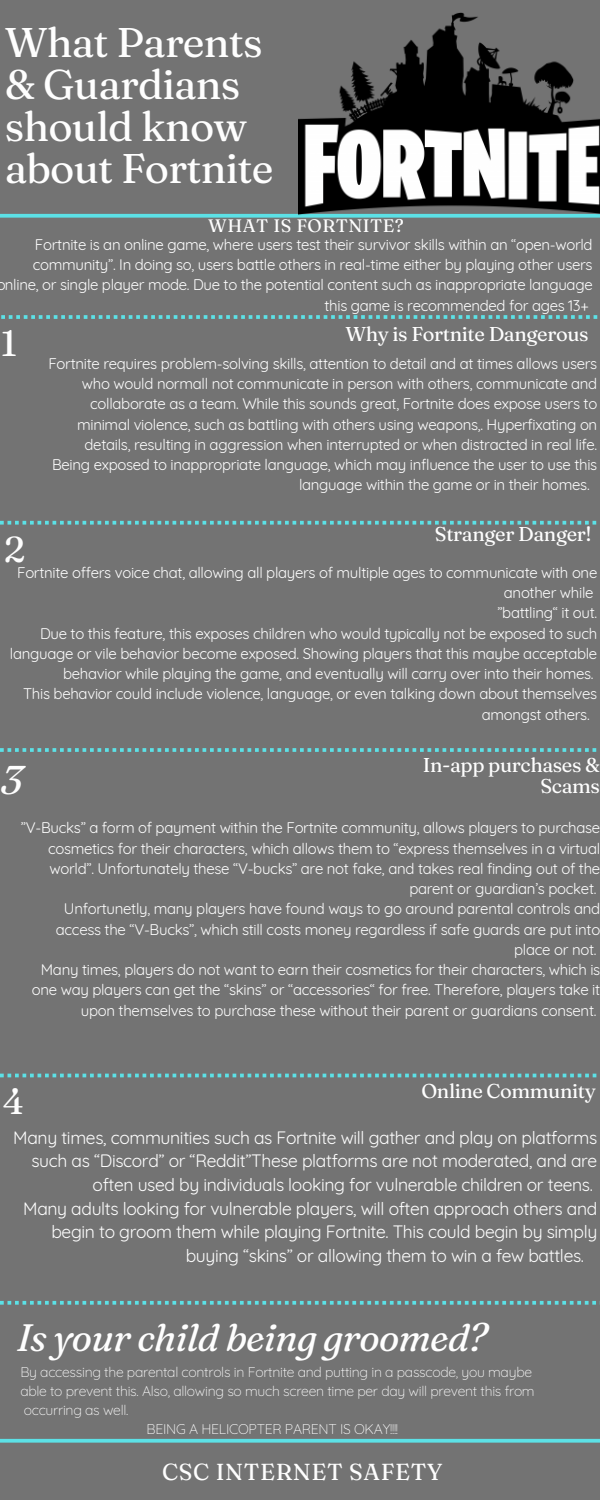
<style>
.page{position:relative;width:600px;height:1500px;background:#737373}
.page>*{position:absolute;margin:0;border:0;box-sizing:border-box;transform-origin:0 0}
.t1{font:41.4px/41.9px "Fraunces 9 pt";letter-spacing:-.02em;color:#fefefe}
.t2{font:italic 40.2px "Fraunces 9 pt";color:#fefefe}
.t3{font:italic 38.2px "Fraunces 9 pt";letter-spacing:-.02em;color:#fefefe}
.t4{font:36.3px "Fraunces 9 pt";color:#fefefe}
.t5{font:36px "Fraunces 9 pt";color:#fefefe}
.t6{font:23.2px "Fraunces 9 pt";letter-spacing:.025em;color:#fefefe}
.t7{font:20px/20.2px "Fraunces 9 pt";letter-spacing:-.02em;color:#fefefe;text-align:right}
.t8{font:18px "Fraunces 9 pt";letter-spacing:.025em;color:#fefefe}
.t9{font:17.5px "Quicksand";letter-spacing:-.02em;color:#fefefe}
.t10{font:15px/20.2px "Quicksand";letter-spacing:-.02em;color:#fefefe;text-align:right}
.t11{font:300 14px "Quicksand";letter-spacing:-.02em;color:#fefefe}
</style>
<div class="page">
<svg style="left:0;top:748px;width:596px;height:4px"></svg>
<svg style="left:0;top:521px;width:596px;height:4px"></svg>
<svg style="left:0;top:1074px;width:597px;height:3px"></svg>
<svg style="left:0;top:214px;width:600px;height:4px"></svg>
<svg style="left:1px;top:315px;width:597px;height:4px"></svg>
<svg style="left:0;top:1301px;width:600px;height:4px"></svg>
<svg style="left:0;top:1439px;width:600px;height:4px;background:#5ed6db"></svg>
<img style="left:299px;top:12px;width:301px;height:205px">
<h1 class="t1" style="left:5px;top:21px;width:270px">What Parents &amp; Guardians should know about Fortnite</h1>
<p class="t8" style="left:208px;top:214px;width:197px">WHAT IS FORTNITE?</p>
<p class="t10" style="left:-4px;top:234px;width:598px">Fortnite is an online game, where users test their survivor skills within an “open-world community”. In doing so, users battle others in real-time either by playing other users online, or single player mode. Due to the potential content such as inappropriate language this game is recommended for ages 13+</p>
<h3 class="t4" style="left:1px;top:321px;width:18px">1</h3>
<h3 class="t5" style="left:4px;top:526px;width:23px">2</h3>
<h3 class="t7" style="left:345px;top:324px;width:245px">Why is Fortnite Dangerous</h3>
<p class="t10" style="left:48px;top:353px;width:550px">Fortnite requires problem-solving skills, attention to detail and at times allows users</p>
<p class="t10" style="left:82px;top:373px;width:517px">who would normall not communicate in person with others, communicate and</p>
<p class="t10" style="left:90px;top:394px;width:509px">collaborate as a team. While this sounds great, Fortnite does expose users to</p>
<p class="t10" style="left:77px;top:414px;width:522px">minimal violence, such as battling with others using weapons,. Hyperfixating on</p>
<p class="t10" style="left:85px;top:434px;width:514px">details, resulting in aggression when interrupted or when distracted in real life.</p>
<p class="t10" style="left:52px;top:454px;width:547px">Being exposed to inappropriate language, which may influence the user to use this</p>
<p class="t10" style="left:299px;top:475px;width:292px">language within the game or in their homes.</p>
<h3 class="t7" style="left:435px;top:523px;width:158px">Stranger Danger!</h3>
<p class="t10" style="left:17px;top:562px;width:582px">Fortnite offers voice chat, allowing all players of multiple ages to communicate with one</p>
<p class="t10" style="left:504px;top:582px;width:91px">another while</p>
<p class="t10" style="left:497px;top:603px;width:101px">”battling“ it out.</p>
<p class="t10" style="left:40px;top:623px;width:559px">Due to this feature, this exposes children who would typically not be exposed to such</p>
<p class="t10" style="left:10px;top:643px;width:589px">language or vile behavior become exposed. Showing players that this maybe acceptable</p>
<p class="t10" style="left:63px;top:663px;width:532px">behavior while playing the game, and eventually will carry over into their homes.</p>
<p class="t10" style="left:23px;top:684px;width:576px">This behavior could include violence, language, or even talking down about themselves</p>
<p class="t10" style="left:482px;top:704px;width:110px">amongst others.</p>
<h3 class="t7" style="left:423px;top:755px;width:179px">In-app purchases &amp;<br>Scams</h3>
<p class="t10" style="left:21px;top:818px;width:581px">”V-Bucks” a form of payment within the Fortnite community, allows players to purchase cosmetics for their characters, which allows them to “express themselves in a virtual world”. Unfortunately these “V-bucks” are not fake, and takes real finding out of the parent or guardian’s pocket.<br>Unfortunetly, many players have found ways to go around parental controls and access the “V-Bucks”, which still costs money regardless if safe guards are put into place or not.<br>Many times, players do not want to earn their cosmetics for their characters, which is one way players can get the “skins” or “accessories“ for free. Therefore, players take it upon themselves to purchase these without their parent or guardians consent.</p>
<h2 class="t2" style="left:1px;top:754px;width:23px">3</h2>
<h3 class="t5" style="left:3px;top:1079px;width:23px">4</h3>
<h3 class="t7" style="left:421px;top:1081px;width:176px">Online Community</h3>
<p class="t9" style="left:13px;top:1126px;width:586px">Many times, communities such as Fortnite will gather and play on platforms</p>
<p class="t9" style="left:31px;top:1150px;width:567px">such as “Discord” or “Reddit”These platforms are not moderated, and are</p>
<p class="t9" style="left:93px;top:1173px;width:502px">often used by individuals looking for vulnerable children or teens.</p>
<p class="t9" style="left:23px;top:1197px;width:576px">Many adults looking for vulnerable players, will often approach others and</p>
<p class="t9" style="left:51px;top:1221px;width:547px">begin to groom them while playing Fortnite. This could begin by simply</p>
<p class="t9" style="left:186px;top:1244px;width:400px">buying “skins” or allowing them to win a few battles.</p>
<h3 class="t3" style="left:17px;top:1313px;width:472px">Is your child being groomed?</h3>
<p class="t11" style="left:20px;top:1363px;width:513px">By accessing the parental controls in Fortnite and putting in a passcode, you maybe</p>
<p class="t11" style="left:20px;top:1382px;width:516px">able to prevent this. Also, allowing so much screen time per day will prevent this from</p>
<p class="t11" style="left:24px;top:1401px;width:106px">occurring as well.</p>
<p class="t11" style="left:147px;top:1420px;width:253px">BEING A HELICOPTER PARENT IS OKAY!!!!</p>
<h3 class="t6" style="left:162px;top:1457px;width:282px">CSC INTERNET SAFETY</h3>
</div>
